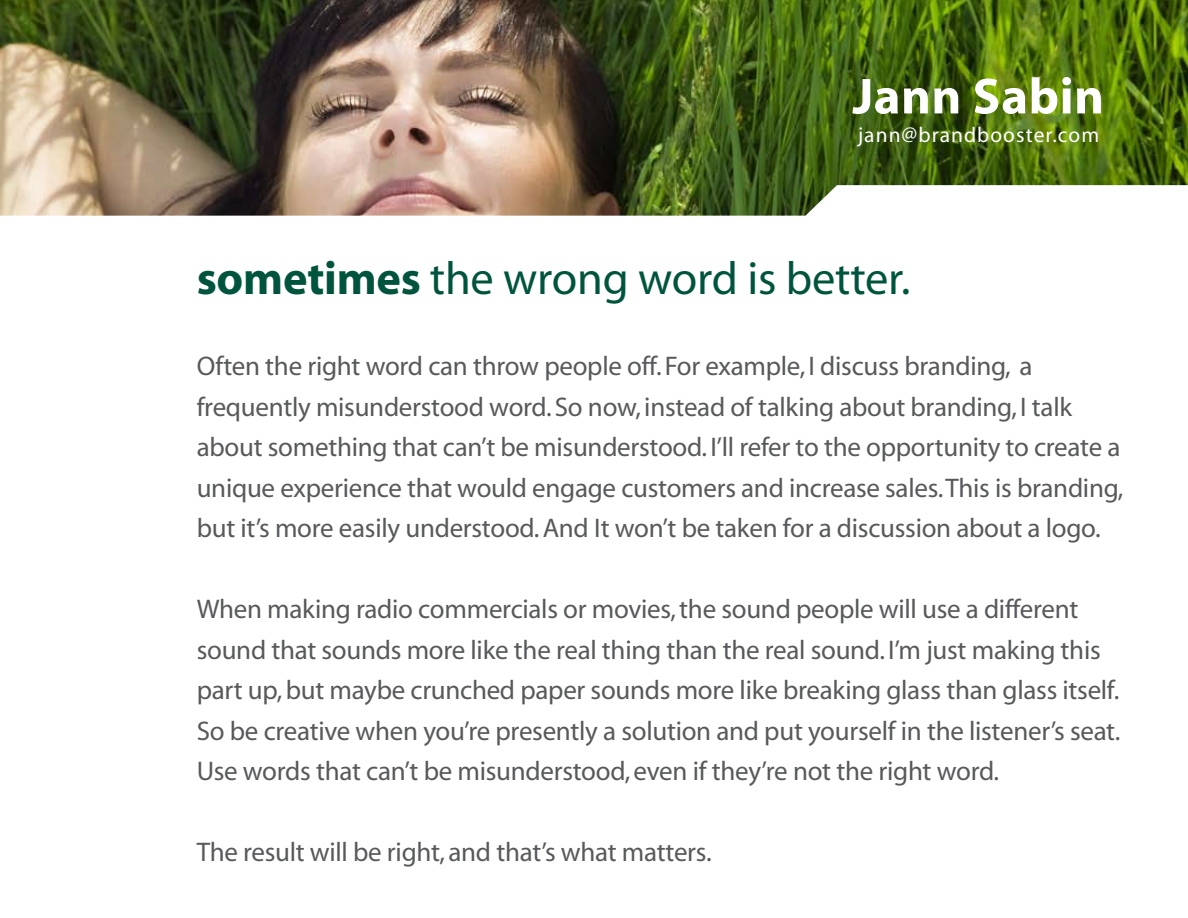
<style>
.page{position:relative;width:1188px;height:918px;background:#fff}
.page>*{position:absolute;margin:0;border:0;box-sizing:border-box;transform-origin:0 0}
.t1{font:700 51px "Myriad";letter-spacing:.01em;color:#fff}
.t2{font:46.5px "Myriad";letter-spacing:-.005em;color:#00543d}
.t3{font:27px/40.5px "Myriad";letter-spacing:-.01em;color:#58595b}
.t4{font:21.45px "Myriad";letter-spacing:.05em;color:#fff}
.s1{font-weight:700}
</style>
<div class="page">
<img style="left:0;top:0;width:1188px;height:185px">
<img style="left:0;top:185px;width:1188px;height:31px">
<h1 class="t1" style="left:852px;top:70px;width:253px">Jann Sabin</h1>
<p class="t4" style="left:858px;top:124px;width:243px">jann@brandbooster.com</p>
<h2 class="t2" style="left:197px;top:255px;width:715px"><span class="s1">sometimes</span> the wrong word is better.</h2>
<p class="t3" style="left:197px;top:347px;width:928px">Often the right word can throw people off. For example, I discuss branding, a frequently misunderstood word. So now, instead of talking about branding, I talk about something that can’t be misunderstood. I’ll refer to the opportunity to create a unique experience that would engage customers and increase sales. This is branding, but it’s more easily understood. And It won’t be taken for a discussion about a logo.</p>
<p class="t3" style="left:197px;top:590px;width:925px">When making radio commercials or movies, the sound people will use a different sound that sounds more like the real thing than the real sound. I’m just making this part up, but maybe crunched paper sounds more like breaking glass than glass itself.<br>So be creative when you’re presently a solution and put yourself in the listener’s seat.<br>Use words that can’t be misunderstood, even if they’re not the right word.</p>
<p class="t3" style="left:197px;top:833px;width:516px">The result will be right, and that’s what matters.</p>
</div>
